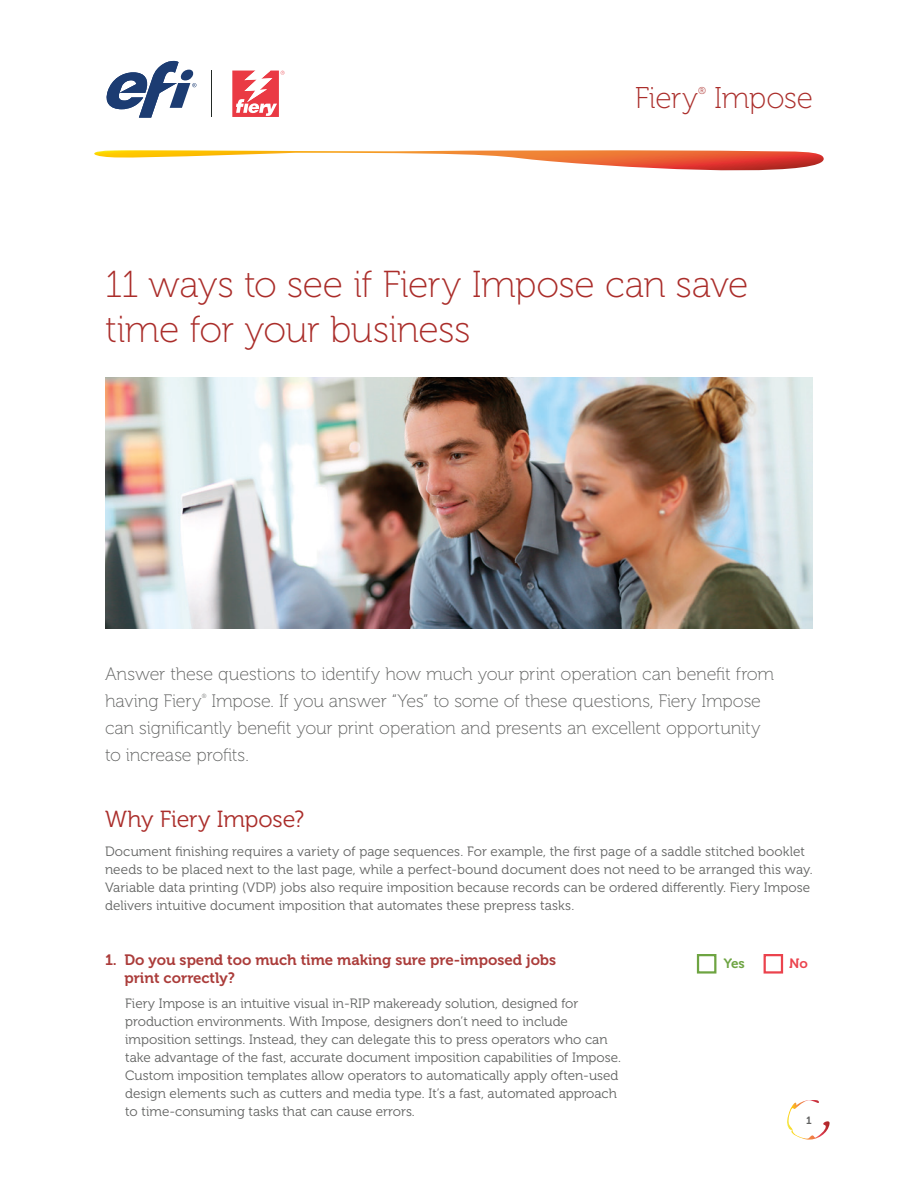
<style>
.page{position:relative;width:918px;height:1188px;background:#fff}
.page>*{position:absolute;margin:0;border:0;box-sizing:border-box;transform-origin:0 0}
.t1{font:37.5px/45px "Museo 100";letter-spacing:-.015em;color:#aa2d2a}
.t2{font:30px "Museo 100";letter-spacing:-.015em;color:#aa2d2a}
.t3{font:23.25px "Museo 300";letter-spacing:-.01em;color:#aa2d2a}
.t4{font:18px/27px "Museo 100";letter-spacing:-.01em;color:#616261}
.t5{font:15px/18px "Museo 700";color:#ab3c3a}
.t6{font:13.5px/18px "Museo 300";color:#616261}
.t7{font:13.5px "Museo 700";color:#6ea442}
.t8{font:13.5px "Museo 700";color:#eb434d}
.t9{font:10.5px "Museo 700";color:#616261}
.t10{font:10.05px "Museo 100";color:#aa2d2a}
.t11{font:6px "Museo 100";color:#616261}
</style>
<div class="page">
<div style="left:697px;top:954px;width:19px;height:20px;border:2px solid #6ea442"></div>
<div style="left:764px;top:954px;width:19px;height:20px;border:2px solid #eb434d"></div>
<svg style="left:787px;top:1100px;width:43px;height:40px"></svg>
<svg style="left:106px;top:60px;width:179px;height:58px"></svg>
<svg style="left:94px;top:150px;width:730px;height:21px"></svg>
<img style="left:105px;top:377px;width:708px;height:251px">
<h2 class="t2" style="left:635px;top:82px;width:65px">Fiery</h2>
<p class="t10" style="left:698px;top:85px;width:9px">®</p>
<h2 class="t2" style="left:714px;top:82px;width:100px">Impose</h2>
<h1 class="t1" style="left:105px;top:262px;width:645px">11 ways to see if Fiery Impose can save time for your business</h1>
<h3 class="t4" style="left:105px;top:660px;width:671px">Answer these questions to identify how much your print operation can benefit from having Fiery</h3>
<p class="t11" style="left:202px;top:693px;width:6px">®</p>
<h3 class="t4" style="left:105px;top:687px;width:658px;text-align:justify;text-indent:106px">Impose. If you answer “Yes” to some of these questions, Fiery Impose can significantly benefit your print operation and presents an excellent opportunity to increase profits.</h3>
<h3 class="t3" style="left:105px;top:807px;width:201px">Why Fiery Impose?</h3>
<p class="t6" style="left:105px;top:843px;width:709px">Document finishing requires a variety of page sequences. For example, the first page of a saddle stitched booklet needs to be placed next to the last page, while a perfect-bound document does not need to be arranged this way.<br>Variable data printing (VDP) jobs also require imposition because records can be ordered differently. Fiery Impose delivers intuitive document imposition that automates these prepress tasks.</p>
<p class="t5" style="left:124px;top:951px;width:433px;text-indent:-20px">1. Do you spend too much time making sure pre-imposed jobs print correctly?</p>
<p class="t6" style="left:125px;top:995px;width:497px">Fiery Impose is an intuitive visual in-RIP makeready solution, designed for production environments. With Impose, designers don’t need to include imposition settings. Instead, they can delegate this to press operators who can take advantage of the fast, accurate document imposition capabilities of Impose.<br>Custom imposition templates allow operators to automatically apply often-used design elements such as cutters and media type. It’s a fast, automated approach to time-consuming tasks that can cause errors.</p>
<p class="t7" style="left:724px;top:956px;width:23px">Yes</p>
<p class="t8" style="left:789px;top:956px;width:20px">No</p>
<p class="t9" style="left:806px;top:1114px;width:7px">1</p>
</div>
